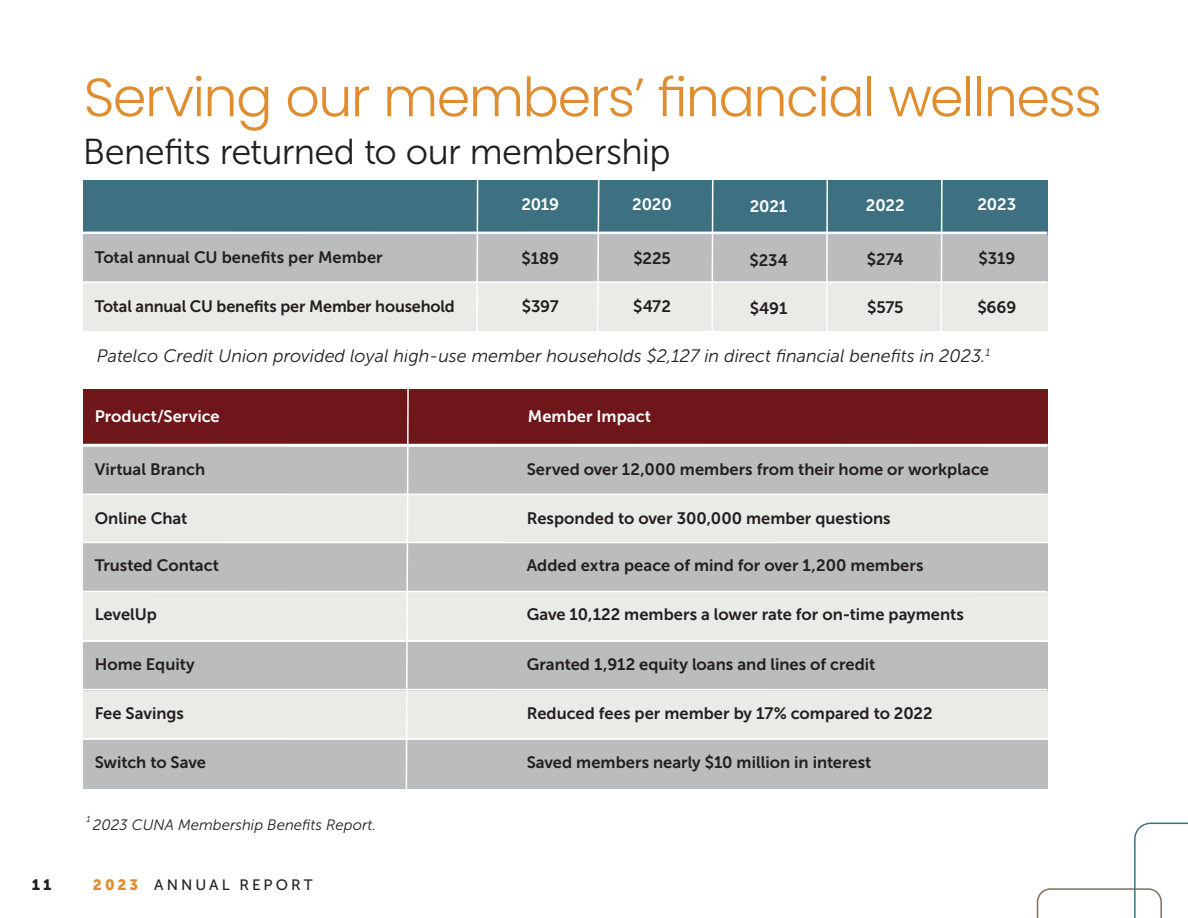
<style>
.page{position:relative;width:1188px;height:918px;background:#fff}
.page>*{position:absolute;margin:0;border:0;box-sizing:border-box;transform-origin:0 0}
.t1{font:300 54px "Poppins";letter-spacing:-.03em;color:#df8d2e}
.t2{font:36px "Museo Sans 300";letter-spacing:-.02em;color:#231f20}
.t3{font:italic 18px "Museo Sans 300";color:#231f20}
.t4{font:16.5px "Museo Sans 700";color:#231f20}
.t5{font:16.5px "Museo Sans 700";color:#fff}
.t6{font:italic 15px "Museo Sans 300";color:#231f20}
.t7{font:15px "Museo Sans 500";letter-spacing:.205em;color:#231f20}
.t8{font:15px "Museo Sans 900";color:#231f20}
.t9{font:italic 8.7px "Museo Sans 300";color:#231f20}
.s1{font-family:"Museo Sans 900";color:#df8d2e}
</style>
<div class="page">
<div style="left:83px;top:282px;width:964px;height:49px;background:#eaeae7"></div>
<div style="left:83px;top:233px;width:964px;height:49px;background:#babcbe"></div>
<div style="left:83px;top:180px;width:964px;height:54px;background:#3d7181"></div>
<svg style="left:475px;top:180px;width:4px;height:151px"></svg>
<div style="left:83px;top:445px;width:964px;height:49px;background:#babcbe"></div>
<div style="left:83px;top:543px;width:964px;height:49px;background:#babcbe"></div>
<div style="left:83px;top:642px;width:964px;height:49px;background:#babcbe"></div>
<div style="left:83px;top:740px;width:964px;height:49px;background:#babcbe"></div>
<div style="left:83px;top:494px;width:964px;height:49px;background:#eaeae7"></div>
<div style="left:83px;top:592px;width:964px;height:49px;background:#eaeae7"></div>
<div style="left:83px;top:691px;width:964px;height:49px;background:#eaeae7"></div>
<div style="left:83px;top:389px;width:964px;height:55px;background:#6f161a"></div>
<hr style="left:83px;top:444px;width:964px;height:3px;background:#fff">
<hr style="left:83px;top:494px;width:964px;height:1px;background:#fff">
<hr style="left:83px;top:542px;width:964px;height:1px;background:#fff">
<hr style="left:83px;top:640px;width:964px;height:1px;background:#fff">
<hr style="left:83px;top:738px;width:964px;height:2px;background:#fff">
<hr style="left:83px;top:232px;width:964px;height:3px;background:#fff">
<hr style="left:83px;top:281px;width:964px;height:2px;background:#fff">
<svg style="left:596px;top:180px;width:4px;height:151px"></svg>
<svg style="left:711px;top:180px;width:3px;height:151px"></svg>
<svg style="left:825px;top:180px;width:4px;height:151px"></svg>
<svg style="left:940px;top:180px;width:3px;height:151px"></svg>
<hr style="left:83px;top:591px;width:964px;height:1px;background:#fff">
<hr style="left:83px;top:689px;width:964px;height:1px;background:#fff">
<svg style="left:1037px;top:823px;width:151px;height:95px"></svg>
<svg style="left:405px;top:389px;width:5px;height:400px"></svg>
<h1 class="t1" style="left:84px;top:66px;width:1020px">Serving our members’ financial wellness</h1>
<h2 class="t2" style="left:83px;top:133px;width:589px">Benefits returned to our membership</h2>
<p class="t4" style="left:95px;top:248px;width:290px">Total annual CU benefits per Member</p>
<p class="t4" style="left:95px;top:297px;width:361px">Total annual CU benefits per Member household</p>
<p class="t5" style="left:521px;top:195px;width:39px">2019</p>
<p class="t4" style="left:522px;top:249px;width:39px">$189</p>
<p class="t4" style="left:522px;top:297px;width:39px">$397</p>
<p class="t5" style="left:632px;top:195px;width:41px">2020</p>
<p class="t5" style="left:750px;top:197px;width:39px">2021</p>
<p class="t5" style="left:866px;top:196px;width:40px">2022</p>
<p class="t5" style="left:978px;top:195px;width:40px">2023</p>
<p class="t4" style="left:633px;top:249px;width:39px">$225</p>
<p class="t4" style="left:749px;top:251px;width:40px">$234</p>
<p class="t4" style="left:867px;top:250px;width:38px">$274</p>
<p class="t4" style="left:979px;top:249px;width:38px">$319</p>
<p class="t4" style="left:633px;top:297px;width:39px">$472</p>
<p class="t4" style="left:750px;top:299px;width:39px">$491</p>
<p class="t4" style="left:867px;top:299px;width:38px">$575</p>
<p class="t4" style="left:977px;top:298px;width:40px">$669</p>
<p class="t3" style="left:97px;top:346px;width:895px">Patelco Credit Union provided loyal high-use member households $2,127 in direct financial benefits in 2023.<sup>1</sup></p>
<p class="t5" style="left:95px;top:408px;width:126px">Product/Service</p>
<p class="t5" style="left:528px;top:408px;width:124px">Member Impact</p>
<p class="t4" style="left:95px;top:460px;width:112px">Virtual Branch</p>
<p class="t4" style="left:527px;top:460px;width:464px">Served over 12,000 members from their home or workplace</p>
<p class="t4" style="left:95px;top:509px;width:94px">Online Chat</p>
<p class="t4" style="left:527px;top:509px;width:365px">Responded to over 300,000 member questions</p>
<p class="t4" style="left:95px;top:556px;width:126px">Trusted Contact</p>
<p class="t4" style="left:527px;top:556px;width:398px">Added extra peace of mind for over 1,200 members</p>
<p class="t4" style="left:95px;top:605px;width:64px">LevelUp</p>
<p class="t4" style="left:527px;top:605px;width:439px">Gave 10,122 members a lower rate for on-time payments</p>
<p class="t4" style="left:95px;top:655px;width:102px">Home Equity</p>
<p class="t4" style="left:527px;top:655px;width:350px">Granted 1,912 equity loans and lines of credit</p>
<p class="t4" style="left:95px;top:704px;width:91px">Fee Savings</p>
<p class="t4" style="left:527px;top:704px;width:407px">Reduced fees per member by 17% compared to 2022</p>
<p class="t4" style="left:95px;top:753px;width:113px">Switch to Save</p>
<p class="t4" style="left:527px;top:753px;width:346px">Saved members nearly $10 million in interest</p>
<p class="t9" style="left:86px;top:814px;width:6px">1</p>
<p class="t6" style="left:93px;top:817px;width:285px">2023 CUNA Membership Benefits Report.</p>
<p class="t8" style="left:32px;top:876px;width:21px">11</p>
<p class="t7" style="left:93px;top:876px;width:221px"><span class="s1">2023</span> ANNUAL REPORT</p>
</div>
